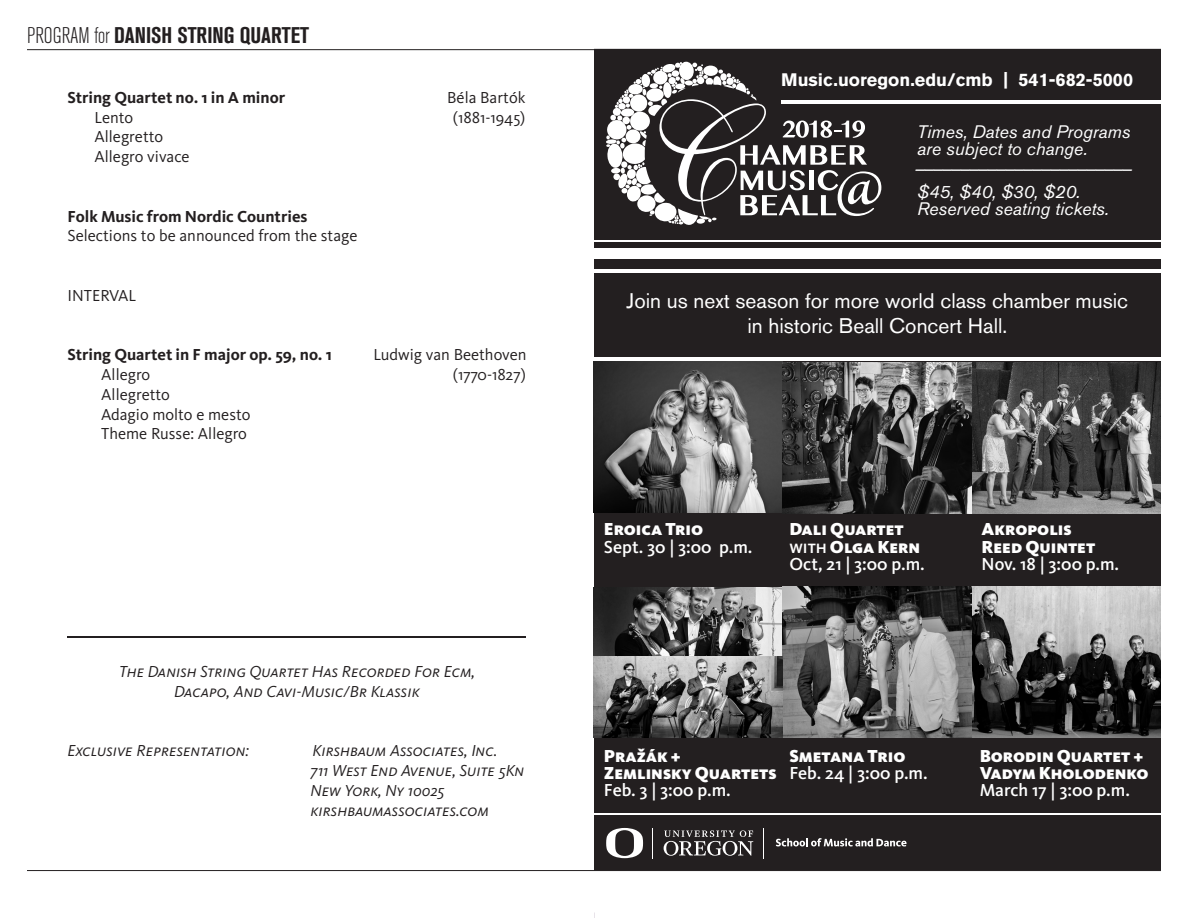
<style>
.page{position:relative;width:1188px;height:918px;background:#fff}
.page>*{position:absolute;margin:0;border:0;box-sizing:border-box;transform-origin:0 0}
.t1{font:700 condensed 22.5px "Akzidenz Grotesk BQ";color:#231f20}
.t2{font:21px "Akzidenz Grotesk BQ";color:#fff}
.t3{font:900 18px/17.2px "Kievit Pro";color:#fff}
.t4{font:italic 18px/17.2px "Akzidenz Grotesk BQ";color:#fff}
.t5{font:500 18px "Kievit Pro";color:#fff}
.t6{font:700 18px "Akzidenz Grotesk BQ";color:#fff}
.t7{font:16.5px/19.8px "Kievit Pro";color:#231f20}
.t8{font:italic 16.5px/19.8px "Kievit Pro";color:#231f20}
.t9{font:700 16.5px "Kievit Pro";color:#231f20}
.s1{font-weight:300}
.s2{font-weight:700}
.s3{font-weight:500}
</style>
<div class="page">
<hr style="left:27px;top:870px;width:1134px;height:1px;background:#231f20">
<hr style="left:27px;top:49px;width:1134px;height:1px;background:#231f20">
<hr style="left:68px;top:636px;width:458px;height:1px;background:#231f20">
<div style="left:595px;top:50px;width:565px;height:820px;background:#231f20"></div>
<hr style="left:585px;top:813px;width:603px;height:1px;background:#fff">
<hr style="left:564px;top:358px;width:611px;height:3px;background:#fff">
<svg style="left:606px;top:62px;width:275px;height:163px"></svg>
<svg style="left:664px;top:830px;width:89px;height:26px"></svg>
<svg style="left:606px;top:828px;width:37px;height:30px"></svg>
<svg style="left:776px;top:838px;width:131px;height:8px"></svg>
<hr style="left:652px;top:828px;width:1px;height:30px;background:#fff">
<hr style="left:764px;top:828px;width:1px;height:30px;background:#fff">
<hr style="left:579px;top:240px;width:609px;height:2px;background:#fff">
<div style="left:584px;top:248px;width:604px;height:10px;background:#fff"></div>
<hr style="left:583px;top:269px;width:605px;height:3px;background:#fff">
<img style="left:593px;top:362px;width:568px;height:152px">
<img style="left:593px;top:587px;width:568px;height:151px">
<hr style="left:781px;top:100px;width:407px;height:3px;background:#fff">
<p class="t1" style="left:27px;top:22px;width:284px"><span class="s1">PROGRAM for</span> DANISH STRING QUARTET</p>
<p class="t9" style="left:68px;top:88px;width:219px">String Quartet no. 1 in A minor</p>
<p class="t7" style="left:447px;top:87px;width:80px">Béla Bartók</p>
<p class="t7" style="left:94px;top:107px;width:40px">Lento</p>
<p class="t7" style="left:453px;top:107px;width:74px">(1881-1945)</p>
<p class="t7" style="left:94px;top:127px;width:70px">Allegretto</p>
<p class="t7" style="left:94px;top:147px;width:97px">Allegro vivace</p>
<p class="t7" style="left:68px;top:206px;width:291px"><span class="s2">Folk Music from Nordic Countries<br></span>Selections to be announced from the stage</p>
<p class="t7" style="left:68px;top:285px;width:70px">INTERVAL</p>
<p class="t9" style="left:68px;top:345px;width:266px">String Quartet in F major op. 59, no. 1</p>
<p class="t7" style="left:373px;top:345px;width:155px">Ludwig van Beethoven</p>
<p class="t7" style="left:101px;top:365px;width:51px">Allegro</p>
<p class="t7" style="left:453px;top:365px;width:74px">(1770-1827)</p>
<p class="t7" style="left:101px;top:384px;width:70px">Allegretto</p>
<p class="t7" style="left:101px;top:404px;width:151px">Adagio molto e mesto<br>Theme Russe: Allegro</p>
<p class="t8" style="left:119px;top:662px;width:357px">The Danish String Quartet Has Recorded For Ecm,</p>
<p class="t8" style="left:174px;top:681px;width:247px">Dacapo, And Cavi-Music/Br Klassik</p>
<p class="t8" style="left:68px;top:741px;width:183px">Exclusive Representation:</p>
<p class="t8" style="left:313px;top:741px;width:186px">Kirshbaum Associates, Inc.</p>
<p class="t8" style="left:310px;top:761px;width:215px">711 West End Avenue, Suite 5Kn<br>New York, Ny 10025 kirshbaumassociates.com</p>
<p class="t6" style="left:781px;top:69px;width:353px">Music.uoregon.edu/cmb | 541-682-5000</p>
<p class="t4" style="left:917px;top:123px;width:215px">Times, Dates and Programs are subject to change.</p>
<p class="t4" style="left:917px;top:152px;width:217px">________________________</p>
<p class="t4" style="left:917px;top:183px;width:193px">$45, $40, $30, $20.<br>Reserved seating tickets.</p>
<p class="t2" style="left:627px;top:288px;width:503px">Join us next season for more world class chamber music</p>
<p class="t2" style="left:747px;top:313px;width:261px">in historic Beall Concert Hall.</p>
<p class="t3" style="left:604px;top:521px;width:101px">Eroica Trio</p>
<p class="t5" style="left:604px;top:536px;width:150px">Sept. 30 | 3:00 p.m.</p>
<p class="t3" style="left:789px;top:521px;width:132px">Dali Quartet <span class="s3">with</span> Olga Kern</p>
<p class="t5" style="left:789px;top:553px;width:137px">Oct, 21 | 3:00 p.m.</p>
<p class="t3" style="left:982px;top:521px;width:115px">Akropolis<br>Reed Quintet</p>
<p class="t5" style="left:982px;top:553px;width:139px">Nov. 18 | 3:00 p.m.</p>
<p class="t3" style="left:604px;top:747px;width:78px">Pražák +</p>
<p class="t3" style="left:604px;top:764px;width:174px">Zemlinsky Quartets</p>
<p class="t5" style="left:604px;top:779px;width:128px">Feb. 3 | 3:00 p.m.</p>
<p class="t3" style="left:789px;top:747px;width:118px">Smetana Trio</p>
<p class="t5" style="left:789px;top:762px;width:140px">Feb. 24 | 3:00 p.m.</p>
<p class="t3" style="left:980px;top:747px;width:165px">Borodin Quartet +</p>
<p class="t3" style="left:980px;top:764px;width:170px">Vadym Kholodenko</p>
<p class="t5" style="left:980px;top:779px;width:152px">March 17 | 3:00 p.m.</p>
</div>
